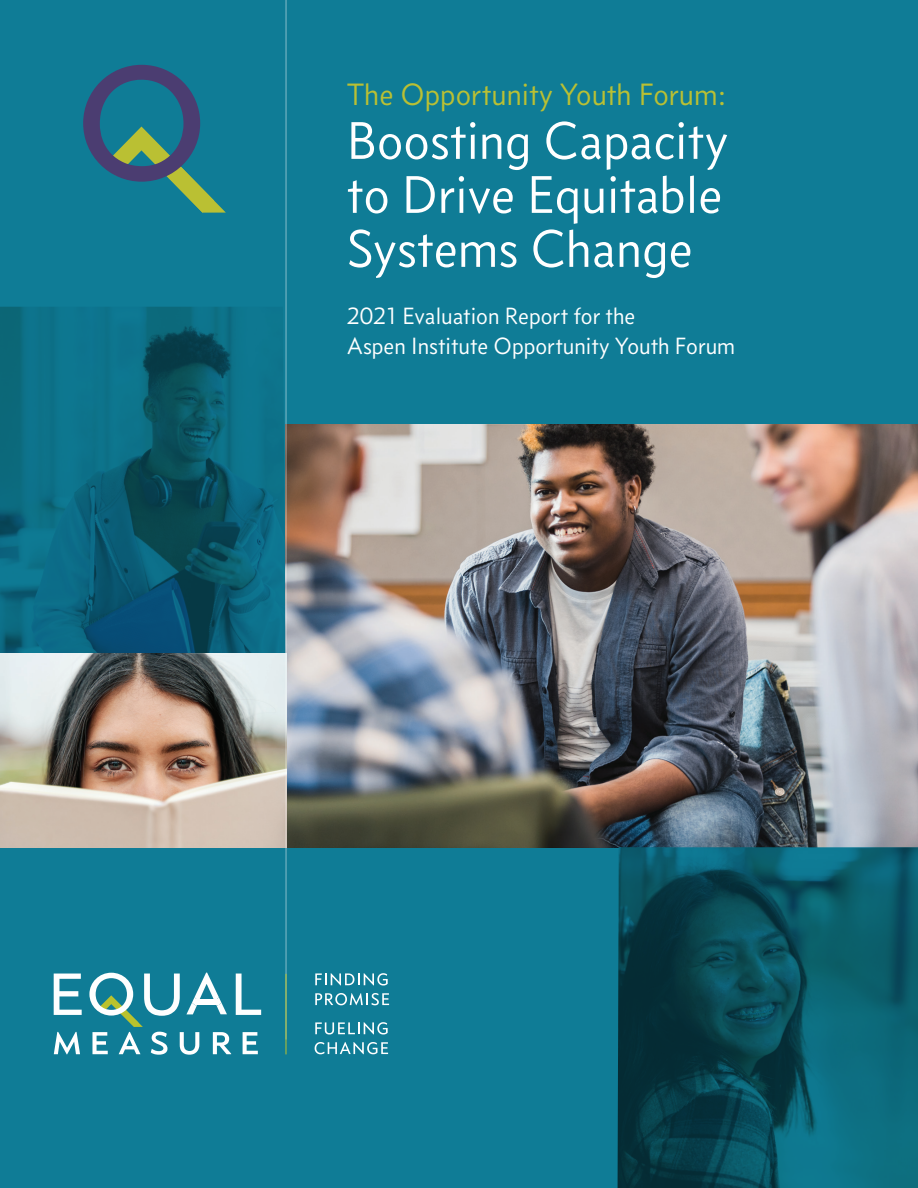
<style>
.page{position:relative;width:918px;height:1188px;background:#0f7c96}
.page>*{position:absolute;margin:0;border:0;box-sizing:border-box;transform-origin:0 0}
.t1{font:54px/54px "Concourse T3";color:#fff;text-align:justify}
.t2{font:31.5px "Concourse T3";color:#bac033}
.t3{font:24px/30px "Concourse T3";color:#fff}
</style>
<div class="page">
<svg style="left:83px;top:65px;width:143px;height:148px"></svg>
<img style="left:287px;top:425px;width:631px;height:422px">
<img style="left:0;top:307px;width:286px;height:540px">
<img style="left:618px;top:847px;width:300px;height:341px">
<hr style="left:286px;top:0;width:1px;height:1040px;background:#fff">
<hr style="left:286px;top:974px;width:1px;height:80px;background:#b9c22d">
<svg style="left:54px;top:974px;width:28px;height:41px"></svg>
<svg style="left:54px;top:1032px;width:26px;height:22px"></svg>
<svg style="left:89px;top:973px;width:172px;height:82px"></svg>
<svg style="left:315px;top:973px;width:73px;height:13px"></svg>
<svg style="left:315px;top:993px;width:74px;height:12px"></svg>
<svg style="left:315px;top:1022px;width:73px;height:13px"></svg>
<svg style="left:315px;top:1042px;width:73px;height:12px"></svg>
<p class="t2" style="left:347px;top:76px;width:381px">The Opportunity Youth Forum:</p>
<p class="t1" style="left:347px;top:113px;width:383px">Boosting Capacity to Drive Equitable Systems Change</p>
<p class="t3" style="left:347px;top:301px;width:390px">2021 Evaluation Report for the<br>Aspen Institute Opportunity Youth Forum</p>
</div>
